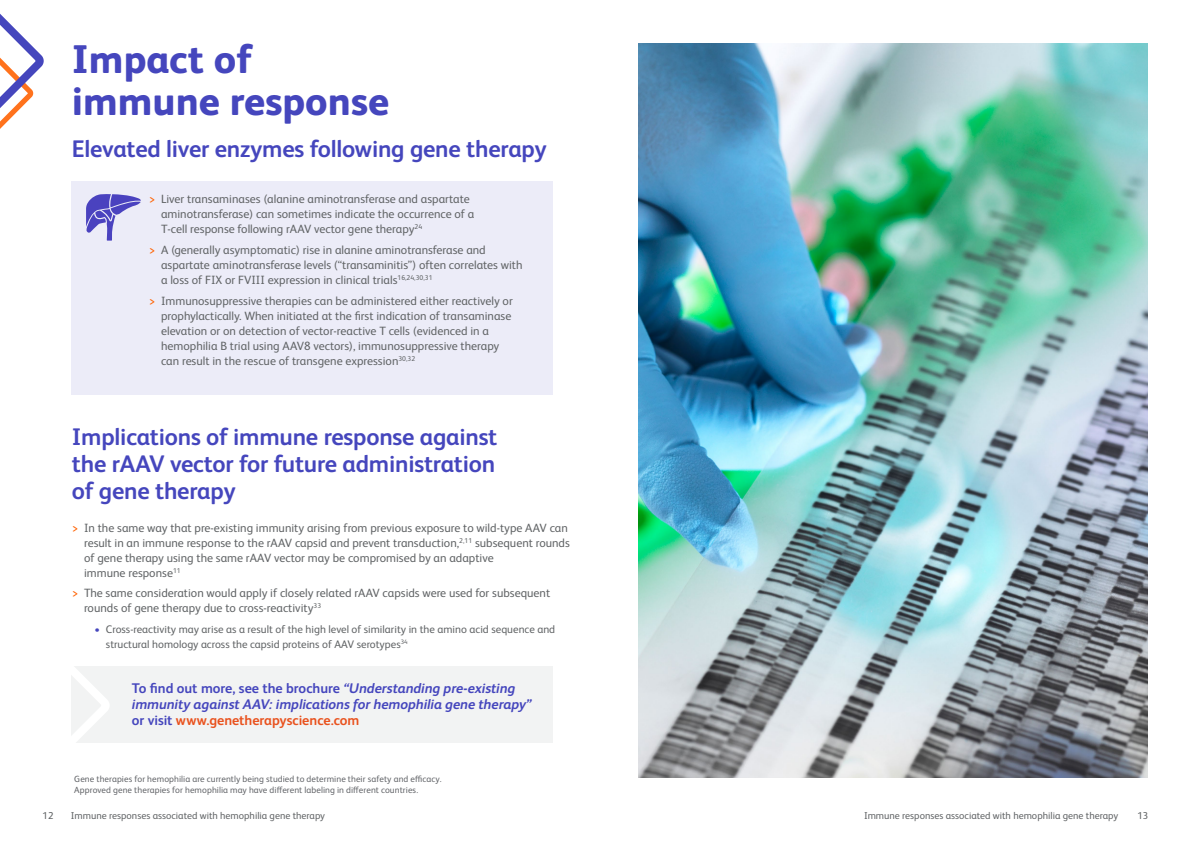
<style>
.page{position:relative;width:1191px;height:842px;background:#fff}
.page>*{position:absolute;margin:0;border:0;box-sizing:border-box;transform-origin:0 0}
.t1{font:800 40px/42px "FS Albert Pro";color:#4546bd}
.t2{font:700 24px/27px "FS Albert Pro";letter-spacing:-.01em;color:#4546bd;text-align:justify}
.t3{font:italic 700 14px/16px "FS Albert Pro";letter-spacing:-.005em;color:#4546bd}
.t4{font:12px/15px "FS Albert Pro";color:#606365}
.t5{font:11px/15px "FS Albert Pro";color:#606365}
.t6{font:10px "FS Albert Pro";color:#606365}
.t7{font:9px/10.8px "FS Albert Pro";letter-spacing:.01em;color:#636569}
.s1{color:#ff6303}
.s2{font-family:"FS Albert";color:#4546bd}
.s3{font-style:normal}
.s4{font-style:normal;color:#e9521e}
</style>
<div class="page">
<div style="left:72px;top:182px;width:481px;height:213px;background:#ececf8"></div>
<svg style="left:86px;top:194px;width:55px;height:47px"></svg>
<img style="left:638px;top:43px;width:509px;height:734px">
<svg style="left:0;top:14px;width:44px;height:115px"></svg>
<div style="left:72px;top:666px;width:481px;height:76px;background:#f2f3f3"></div>
<svg style="left:72px;top:666px;width:37px;height:76px"></svg>
<h1 class="t1" style="left:72px;top:36px;width:319px">Impact of immune response</h1>
<h2 class="t2" style="left:72px;top:134px;width:476px">Elevated liver enzymes following gene therapy</h2>
<p class="t4" style="left:161px;top:191px;width:315px;text-indent:-12px"><span class="s1">&gt;</span> Liver transaminases (alanine aminotransferase and aspartate aminotransferase) can sometimes indicate the occurrence of a<br>T-cell response following rAAV vector gene therapy<sup>24</sup></p>
<p class="t4" style="left:161px;top:241px;width:363px;text-indent:-12px"><span class="s1">&gt;</span> A (generally asymptomatic) rise in alanine aminotransferase and aspartate aminotransferase levels (“transaminitis”) often correlates with a loss of FIX or FVIII expression in clinical trials<sup>16,24,30,31</sup></p>
<p class="t4" style="left:161px;top:292px;width:353px;text-indent:-12px"><span class="s1">&gt;</span> Immunosuppressive therapies can be administered either reactively or prophylactically. When initiated at the first indication of transaminase elevation or on detection of vector-reactive T cells (evidenced in a hemophilia B trial using AAV8 vectors), immunosuppressive therapy can result in the rescue of transgene expression<sup>30,32</sup></p>
<h2 class="t2" style="left:72px;top:422px;width:427px">Implications of immune response against the rAAV vector for future administration of gene therapy</h2>
<p class="t4" style="left:84px;top:519px;width:487px;text-indent:-12px"><span class="s1">&gt;</span> In the same way that pre-existing immunity arising from previous exposure to wild-type AAV can result in an immune response to the rAAV capsid and prevent transduction,<sup>2,11</sup> subsequent rounds of gene therapy using the same rAAV vector may be compromised by an adaptive<br>immune response<sup>11</sup></p>
<p class="t4" style="left:84px;top:585px;width:467px;text-indent:-12px"><span class="s1">&gt;</span> The same consideration would apply if closely related rAAV capsids were used for subsequent rounds of gene therapy due to cross-reactivity<sup>33</sup></p>
<p class="t5" style="left:106px;top:621px;width:451px;text-indent:-11px"><span class="s2">•</span> Cross-reactivity may arise as a result of the high level of similarity in the amino acid sequence and structural homology across the capsid proteins of AAV serotypes<sup>34</sup></p>
<p class="t3" style="left:132px;top:679px;width:401px"><span class="s3">To find out more, see the brochure</span> “Understanding pre-existing immunity against AAV: implications for hemophilia gene therapy” <span class="s3">or visit</span> <span class="s4">www.genetherapyscience.com</span></p>
<p class="t7" style="left:74px;top:773px;width:369px">Gene therapies for hemophilia are currently being studied to determine their safety and efficacy.<br>Approved gene therapies for hemophilia may have different labeling in different countries.</p>
<p class="t6" style="left:43px;top:808px;width:12px">12</p>
<p class="t6" style="left:71px;top:808px;width:256px">Immune responses associated with hemophilia gene therapy</p>
<p class="t6" style="left:864px;top:808px;width:256px">Immune responses associated with hemophilia gene therapy</p>
<p class="t6" style="left:1137px;top:808px;width:12px">13</p>
</div>
